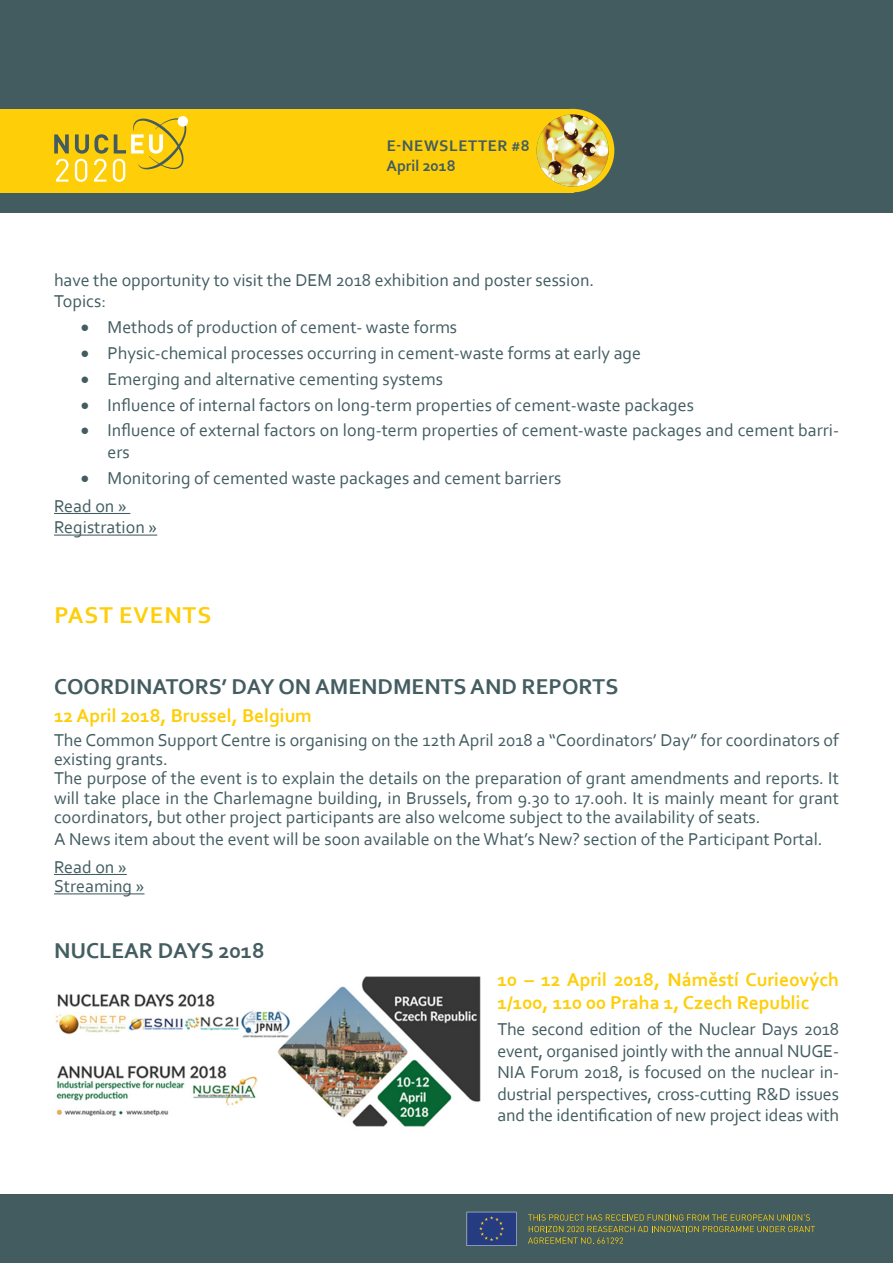
<style>
.page{position:relative;width:893px;height:1263px;background:#fff}
.page>*{position:absolute;margin:0;border:0;box-sizing:border-box;transform-origin:0 0}
.t1{font:700 24px "Corbel";letter-spacing:.04em;color:#fece08}
.t2{font:700 22.5px "Corbel";color:#435d60}
.t3{font:700 19.5px/23.4px "Corbel";color:#fece08}
.Normal__Web{font:18px/21.6px "Corbel";color:#425c60}
.x_msonormal{font:18px "Corbel";color:#425c60}
.font_8{font:18px "Corbel";color:#425c60}
.t4{font:700 16.05px "Corbel";letter-spacing:.04em;color:#425c60}
.t5{font:700 16.05px "Corbel";color:#425c60}
.s1{font-size:13.5px}
</style>
<div class="page">
<hr style="left:54px;top:513px;width:76px;height:1px;background:#435d60">
<hr style="left:54px;top:534px;width:103px;height:2px;background:#435d60">
<hr style="left:54px;top:874px;width:73px;height:1px;background:#435d60">
<hr style="left:54px;top:893px;width:90px;height:1px;background:#435d60">
<div style="left:0;top:1195px;width:893px;height:68px;background:#425c60"></div>
<svg style="left:528px;top:1214px;width:282px;height:6px"></svg>
<svg style="left:528px;top:1226px;width:287px;height:18px"></svg>
<svg style="left:467px;top:1212px;width:50px;height:34px;background:#314682"></svg>
<div style="left:0;top:0;width:893px;height:213px;background:#425c60"></div>
<div style="left:0;top:109px;width:573px;height:83px;background:#fece08"></div>
<div style="left:531px;top:109px;width:83px;height:83px;background:#fece08;border-radius:50%"></div>
<img style="left:537px;top:115px;width:72px;height:72px;border-radius:36px">
<div style="left:178px;top:116px;width:10px;height:11px;background:#fff;border-radius:50%"></div>
<svg style="left:54px;top:134px;width:15px;height:19px"></svg>
<svg style="left:56px;top:159px;width:12px;height:23px"></svg>
<svg style="left:75px;top:118px;width:111px;height:64px"></svg>
<img style="left:55px;top:976px;width:425px;height:151px">
<p class="t4" style="left:387px;top:136px;width:144px">E-NEWSLETTER <span class="s1">#</span>8</p>
<p class="t5" style="left:386px;top:156px;width:71px">April 2018</p>
<p class="font_8" style="left:54px;top:268px;width:542px">have the opportunity to visit the DEM 2018 exhibition and poster session.</p>
<p class="font_8" style="left:54px;top:290px;width:54px">Topics:</p>
<p class="Normal__Web" style="left:81px;top:316px;width:378px">• Methods of production of cement- waste forms</p>
<p class="Normal__Web" style="left:81px;top:342px;width:562px">• Physic-chemical processes occurring in cement-waste forms at early age</p>
<p class="Normal__Web" style="left:81px;top:367px;width:364px">• Emerging and alternative cementing systems</p>
<p class="Normal__Web" style="left:81px;top:393px;width:615px">• Influence of internal factors on long-term properties of cement-waste packages</p>
<p class="Normal__Web" style="left:108px;top:419px;width:733px;text-indent:-27px">• Influence of external factors on long-term properties of cement-waste packages and cement barri&shy;ers</p>
<p class="Normal__Web" style="left:81px;top:467px;width:482px">• Monitoring of cemented waste packages and cement barriers</p>
<p class="Normal__Web" style="left:54px;top:495px;width:74px">Read on »</p>
<p class="font_8" style="left:54px;top:516px;width:105px">Registration »</p>
<p class="t1" style="left:54px;top:600px;width:158px">PAST EVENTS</p>
<p class="t2" style="left:54px;top:673px;width:566px">COORDINATORS’ DAY ON AMENDMENTS AND REPORTS</p>
<p class="t3" style="left:54px;top:703px;width:259px">12 April 2018, Brussel, Belgium</p>
<p class="Normal__Web" style="left:54px;top:729px;width:786px;line-height:19.5px">The Common Support Centre is organising on the 12th April 2018 a “Coordinators’ Day” for coordinators of existing grants.</p>
<p class="Normal__Web" style="left:54px;top:768px;width:786px;line-height:19.5px;text-align:justify">The purpose of the event is to explain the details on the preparation of grant amendments and reports. It will take place in the Charlemagne building, in Brussels, from 9.30 to 17.00h. It is mainly meant for grant coordinators, but other project participants are also welcome subject to the availability of seats.</p>
<p class="x_msonormal" style="left:54px;top:828px;width:770px">A News item about the event will be soon available on the What’s New? section of the Participant Portal.</p>
<p class="Normal__Web" style="left:54px;top:855px;width:74px">Read on »</p>
<p class="Normal__Web" style="left:54px;top:875px;width:92px">Streaming »</p>
<p class="t2" style="left:54px;top:937px;width:212px">NUCLEAR DAYS 2018</p>
<p class="t3" style="left:497px;top:967px;width:343px">10 – 12 April 2018, Náměstí Curieových<br>1/100, 110 00 Praha 1, Czech Republic</p>
<p class="Normal__Web" style="left:497px;top:1018px;width:343px;text-align:justify">The second edition of the Nuclear Days 2018 event, organised jointly with the annual NUGE-NIA Forum 2018, is focused on the nuclear in&shy;dustrial perspectives, cross-cutting R&amp;D issues and the identification of new project ideas with</p>
</div>
